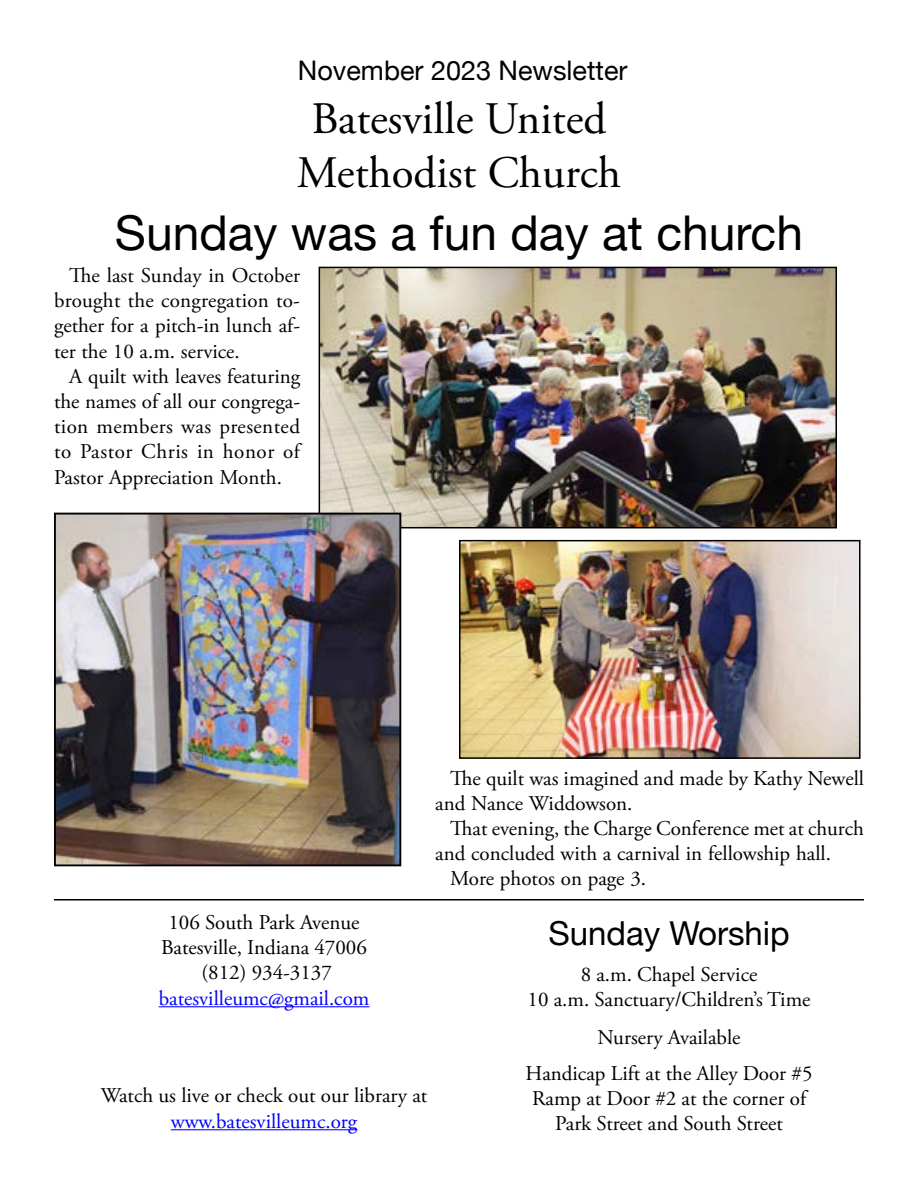
<style>
.page{position:relative;width:918px;height:1188px;background:#fff}
.page>*{position:absolute;margin:0;border:0;box-sizing:border-box;transform-origin:0 0}
.t1{font:48px "Helvetica Neue";color:#000}
.t2{font:45px/54px "Adobe Garamond Pro";color:#000;text-align:center}
.t3{font:33px "Helvetica Neue";color:#000}
.t4{font:27px "Helvetica Neue";color:#000}
.t5{font:21px/25.2px "Adobe Garamond Pro";color:#000;text-align:center}
.t6{font:21px "Adobe Garamond Pro";color:#00f}
</style>
<div class="page">
<hr style="left:159px;top:1006px;width:210px;height:1px;background:#00f">
<hr style="left:171px;top:1129px;width:186px;height:1px;background:#00f">
<hr style="left:54px;top:899px;width:810px;height:2px;background:#000">
<img style="left:462px;top:543px;width:396px;height:213px">
<div style="left:459px;top:540px;width:402px;height:219px;border:2px solid #000"></div>
<img style="left:322px;top:270px;width:512px;height:255px">
<div style="left:319px;top:267px;width:518px;height:261px;border:2px solid #000"></div>
<img style="left:57px;top:516px;width:341px;height:347px">
<div style="left:54px;top:513px;width:347px;height:353px;border:2px solid #000"></div>
<p class="t4" style="left:298px;top:51px;width:331px">November 2023 Newsletter</p>
<h2 class="t2" style="left:297px;top:93px;width:326px">Batesville United<br>Methodist Church</h2>
<h1 class="t1" style="left:115px;top:198px;width:690px">Sunday was a fun day at church</h1>
<p class="t5" style="left:54px;top:263px;width:248px;text-align:justify;text-indent:15px">The last Sunday in October brought the congregation to&shy;gether for a pitch-in lunch af&shy;ter the 10 a.m. service.</p>
<p class="t5" style="left:54px;top:364px;width:248px;text-align:justify;text-indent:15px">A quilt with leaves featuring the names of all our congrega&shy;tion members was presented to Pastor Chris in honor of Pastor Appreciation Month.</p>
<p class="t5" style="left:435px;top:766px;width:430px;text-align:left;text-indent:15px">The quilt was imagined and made by Kathy Newell and Nance Widdowson.</p>
<p class="t5" style="left:450px;top:816px;width:415px">That evening, the Charge Conference met at church</p>
<p class="t5" style="left:435px;top:842px;width:397px">and concluded with a carnival in fellowship hall.</p>
<p class="t5" style="left:450px;top:867px;width:197px">More photos on page 3.</p>
<p class="t5" style="left:161px;top:911px;width:207px">106 South Park Avenue<br>Batesville, Indiana 47006 (812) 934-3137</p>
<p class="t6" style="left:159px;top:985px;width:212px">batesvilleumc@gmail.com</p>
<p class="t5" style="left:101px;top:1084px;width:328px">Watch us live or check out our library at</p>
<p class="t6" style="left:171px;top:1108px;width:188px">www.batesvilleumc.org</p>
<h3 class="t3" style="left:548px;top:910px;width:243px">Sunday Worship</h3>
<p class="t5" style="left:528px;top:963px;width:284px">8 a.m. Chapel Service<br>10 a.m. Sanctuary/Children’s Time</p>
<p class="t5" style="left:526px;top:1020px;width:288px;line-height:36px">Nursery Available<br>Handicap Lift at the Alley Door #5</p>
<p class="t5" style="left:532px;top:1087px;width:276px">Ramp at Door #2 at the corner of<br>Park Street and South Street</p>
</div>
